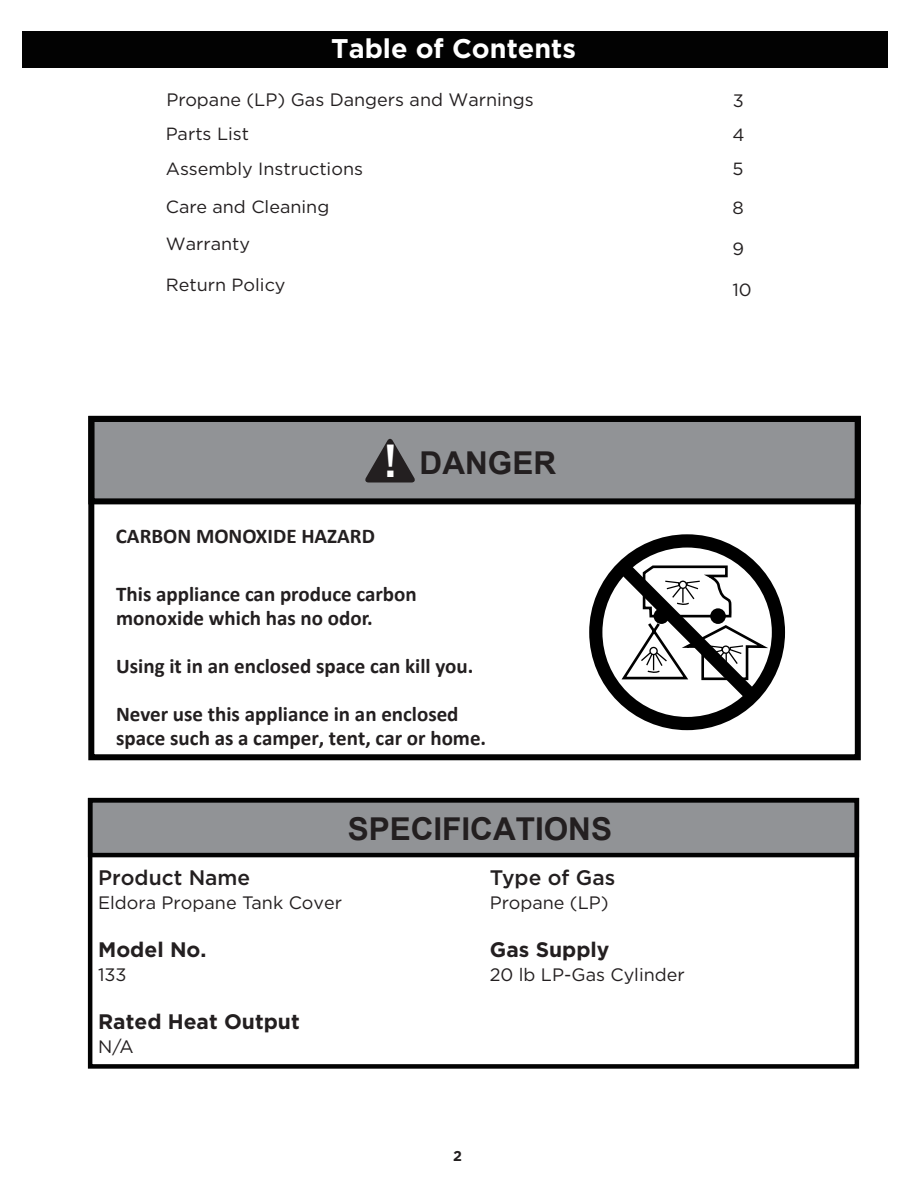
<style>
.page{position:relative;width:918px;height:1188px;background:#fff}
.page>*{position:absolute;margin:0;border:0;box-sizing:border-box;transform-origin:0 0}
.t1{font:500 46.35px "Gotham";color:#fff}
.t2{font:700 31.5px "Arial";color:#231f20}
.t3{font:700 27px "Gotham";color:#fff}
.t4{font:700 21px/24px "Calibri";color:#231f20}
.t5{font:700 21px "Gotham";color:#231f20}
.t6{font:500 21px "Gotham";color:#231f20}
.t7{font:18px "Gotham";color:#231f20}
.t8{font:17.7px/34.5px "Gotham";color:#231f20}
.t9{font:700 14.25px "Gotham";color:#231f20}
</style>
<div class="page">
<div style="left:88px;top:416px;width:773px;height:88px;background:#919396;border:6px solid #020202"></div>
<div style="left:22px;top:31px;width:865px;height:37px;background:#020202"></div>
<svg style="left:365px;top:438px;width:50px;height:45px"></svg>
<div style="left:88px;top:416px;width:773px;height:344px;border:6px solid #020202"></div>
<hr style="left:91px;top:499px;width:561px;height:2px;background:#020202">
<div style="left:88px;top:798px;width:771px;height:59px;background:#919396;border:4px solid #020202"></div>
<div style="left:88px;top:798px;width:771px;height:271px;border:4px solid #020202"></div>
<div style="left:589px;top:534px;width:196px;height:196px;border:13px solid #000;border-radius:50%"></div>
<svg style="left:605px;top:548px;width:169px;height:167px"></svg>
<p class="t3" style="left:331px;top:30px;width:246px">Table of Contents</p>
<p class="t7" style="left:166px;top:88px;width:369px">Propane (LP) Gas Dangers and Warnings</p>
<p class="t8" style="left:166px;top:116px;width:199px">Parts List<br>Assembly Instructions</p>
<p class="t8" style="left:166px;top:189px;width:165px">Care and Cleaning</p>
<p class="t8" style="left:166px;top:226px;width:86px">Warranty</p>
<p class="t8" style="left:166px;top:268px;width:121px">Return Policy</p>
<p class="t7" style="left:733px;top:89px;width:13px">3</p>
<p class="t8" style="left:732px;top:117px;width:14px">4<br>5</p>
<p class="t8" style="left:732px;top:190px;width:13px">8</p>
<p class="t8" style="left:732px;top:231px;width:13px">9</p>
<p class="t8" style="left:732px;top:272px;width:21px">10</p>
<h1 class="t1" style="left:383px;top:431px;width:15px">!</h1>
<p class="t4" style="left:116px;top:524px;width:261px">CARBON MONOXIDE HAZARD</p>
<h2 class="t2" style="left:420px;top:441px;width:138px">DANGER</h2>
<p class="t4" style="left:116px;top:582px;width:302px">This appliance can produce carbon monoxide which has no odor.</p>
<p class="t4" style="left:116px;top:654px;width:359px">Using it in an enclosed space can kill you.</p>
<p class="t4" style="left:116px;top:702px;width:372px">Never use this appliance in an enclosed space such as a camper, tent, car or home.</p>
<h2 class="t2" style="left:348px;top:806px;width:266px">SPECIFICATIONS</h2>
<p class="t6" style="left:98px;top:864px;width:154px">Product Name</p>
<p class="t7" style="left:98px;top:891px;width:245px">Eldora Propane Tank Cover</p>
<p class="t5" style="left:98px;top:936px;width:110px">Model No.</p>
<p class="t7" style="left:98px;top:963px;width:30px">133</p>
<p class="t5" style="left:98px;top:1008px;width:203px">Rated Heat Output</p>
<p class="t7" style="left:98px;top:1035px;width:37px">N/A</p>
<p class="t6" style="left:490px;top:864px;width:127px">Type of Gas</p>
<p class="t7" style="left:490px;top:891px;width:120px">Propane (LP)</p>
<p class="t5" style="left:490px;top:936px;width:121px">Gas Supply</p>
<p class="t7" style="left:490px;top:963px;width:196px">20 lb LP-Gas Cylinder</p>
<p class="t9" style="left:453px;top:1147px;width:10px">2</p>
</div>
